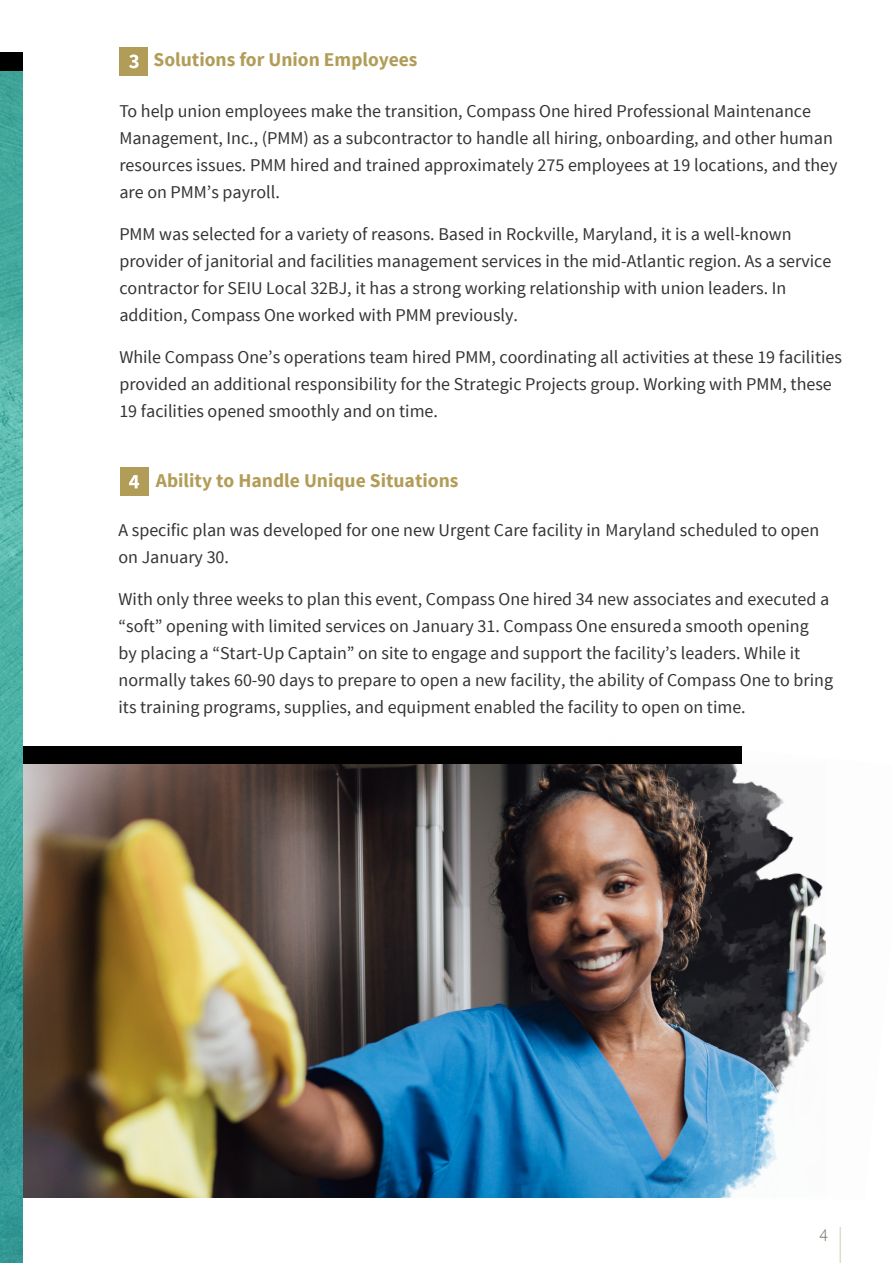
<style>
.page{position:relative;width:893px;height:1263px;background:#fff}
.page>*{position:absolute;margin:0;border:0;box-sizing:border-box;transform-origin:0 0}
.t1{font:700 19.5px "Source Sans Pro";color:#b29d58}
.Body_copy{font:18px/27px "Source Sans Pro";color:#333}
.t2{font:300 18px "Source Sans Pro";color:#6e6e63}
</style>
<div class="page">
<img style="left:22px;top:764px;width:533px;height:433px">
<img style="left:555px;top:764px;width:271px;height:434px">
<div style="left:21px;top:746px;width:721px;height:18px;background:#000"></div>
<div style="left:120px;top:467px;width:28px;height:29px;background:#b29d58"></div>
<svg style="left:129px;top:475px;width:10px;height:13px"></svg>
<img style="left:0;top:70px;width:22px;height:1193px">
<div style="left:0;top:52px;width:22px;height:18px;background:#000"></div>
<hr style="left:839px;top:1227px;width:2px;height:36px;background:#dddccd">
<div style="left:119px;top:47px;width:29px;height:29px;background:#b29d58"></div>
<svg style="left:129px;top:55px;width:10px;height:13px"></svg>
<p class="t1" style="left:154px;top:47px;width:266px">Solutions for Union Employees</p>
<p class="Body_copy" style="left:119px;top:98px;width:720px">To help union employees make the transition, Compass One hired Professional Maintenance Management, Inc., (PMM) as a subcontractor to handle all hiring, onboarding, and other human resources issues. PMM hired and trained approximately 275 employees at 19 locations, and they are on PMM’s payroll.</p>
<p class="Body_copy" style="left:119px;top:221px;width:713px">PMM was selected for a variety of reasons. Based in Rockville, Maryland, it is a well-known provider of janitorial and facilities management services in the mid-Atlantic region. As a service contractor for SEIU Local 32BJ, it has a strong working relationship with union leaders. In addition, Compass One worked with PMM previously.</p>
<p class="Body_copy" style="left:119px;top:344px;width:724px">While Compass One’s operations team hired PMM, coordinating all activities at these 19 facilities provided an additional responsibility for the Strategic Projects group. Working with PMM, these<br>19 facilities opened smoothly and on time.</p>
<h2 class="t1" style="left:156px;top:468px;width:304px">Ability to Handle Unique Situations</h2>
<p class="Body_copy" style="left:119px;top:516px;width:702px">A specific plan was developed for one new Urgent Care facility in Maryland scheduled to open on January 30.</p>
<p class="Body_copy" style="left:119px;top:585px;width:716px">With only three weeks to plan this event, Compass One hired 34 new associates and executed a “soft” opening with limited services on January 31. Compass One ensured a smooth opening<br>by placing a “Start-Up Captain” on site to engage and support the facility’s leaders. While it normally takes 60-90 days to prepare to open a new facility, the ability of Compass One to bring its training programs, supplies, and equipment enabled the facility to open on time.</p>
<p class="t2" style="left:820px;top:1224px;width:10px">4</p>
</div>
